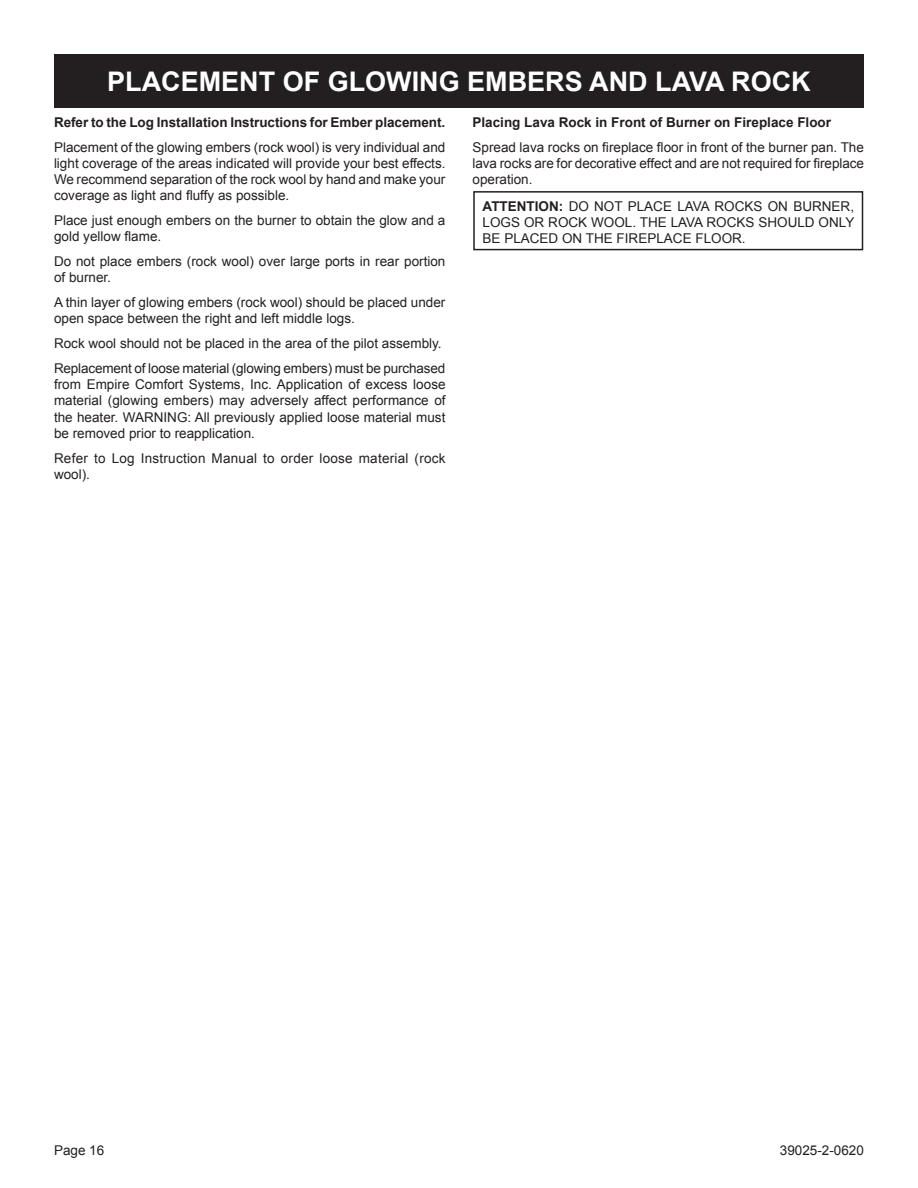
<style>
.page{position:relative;width:918px;height:1188px;background:#fff}
.page>*{position:absolute;margin:0;border:0;box-sizing:border-box;transform-origin:0 0}
.t1{font:700 27px "Arial";color:#fff}
.t2{font:13.5px/16.2px "Arial";color:#231f20;text-align:justify}
.t3{font:700 13.5px "Arial";letter-spacing:-.005em;color:#231f20}
.t4{font:13.5px/16.2px "Arial";letter-spacing:.02em;color:#231f20}
.s1{font-weight:700}
</style>
<div class="page">
<div style="left:473px;top:191px;width:390px;height:59px;border:2px solid #231f20"></div>
<div style="left:54px;top:54px;width:810px;height:54px;background:#231f20"></div>
<h1 class="t1" style="left:107px;top:63px;width:705px">PLACEMENT OF GLOWING EMBERS AND LAVA ROCK</h1>
<p class="t3" style="left:54px;top:113px;width:393px">Refer to the Log Installation Instructions for Ember placement.</p>
<p class="t2" style="left:54px;top:139px;width:393px">Placement of the glowing embers (rock wool) is very individual and light coverage of the areas indicated will provide your best effects.<br>We recommend separation of the rock wool by hand and make your coverage as light and fluffy as possible.</p>
<p class="t2" style="left:54px;top:212px;width:393px">Place just enough embers on the burner to obtain the glow and a gold yellow flame.</p>
<p class="t2" style="left:54px;top:253px;width:393px">Do not place embers (rock wool) over large ports in rear portion of burner.</p>
<p class="t2" style="left:54px;top:294px;width:393px">A thin layer of glowing embers (rock wool) should be placed under open space between the right and left middle logs.</p>
<p class="t2" style="left:54px;top:331px;width:393px;line-height:24.9px">Rock wool should not be placed in the area of the pilot assembly.<br>Replacement of loose material (glowing embers) must be purchased</p>
<p class="t2" style="left:54px;top:376px;width:393px">from Empire Comfort Systems, Inc. Application of excess loose material (glowing embers) may adversely affect performance of the heater. WARNING: All previously applied loose material must be removed prior to reapplication.</p>
<p class="t4" style="left:54px;top:450px;width:393px">Refer to Log Instruction Manual to order loose material (rock wool).</p>
<p class="t3" style="left:472px;top:113px;width:360px">Placing Lava Rock in Front of Burner on Fireplace Floor</p>
<p class="t2" style="left:472px;top:139px;width:393px">Spread lava rocks on fireplace floor in front of the burner pan. The lava rocks are for decorative effect and are not required for fireplace operation.</p>
<p class="t2" style="left:483px;top:198px;width:373px"><span class="s1">ATTENTION:</span> DO NOT PLACE LAVA ROCKS ON BURNER, LOGS OR ROCK WOOL. THE LAVA ROCKS SHOULD ONLY BE PLACED ON THE FIREPLACE FLOOR.</p>
<p class="t2" style="left:54px;top:1143px;width:52px">Page 16</p>
<p class="t2" style="left:780px;top:1143px;width:86px">39025-2-0620</p>
</div>
